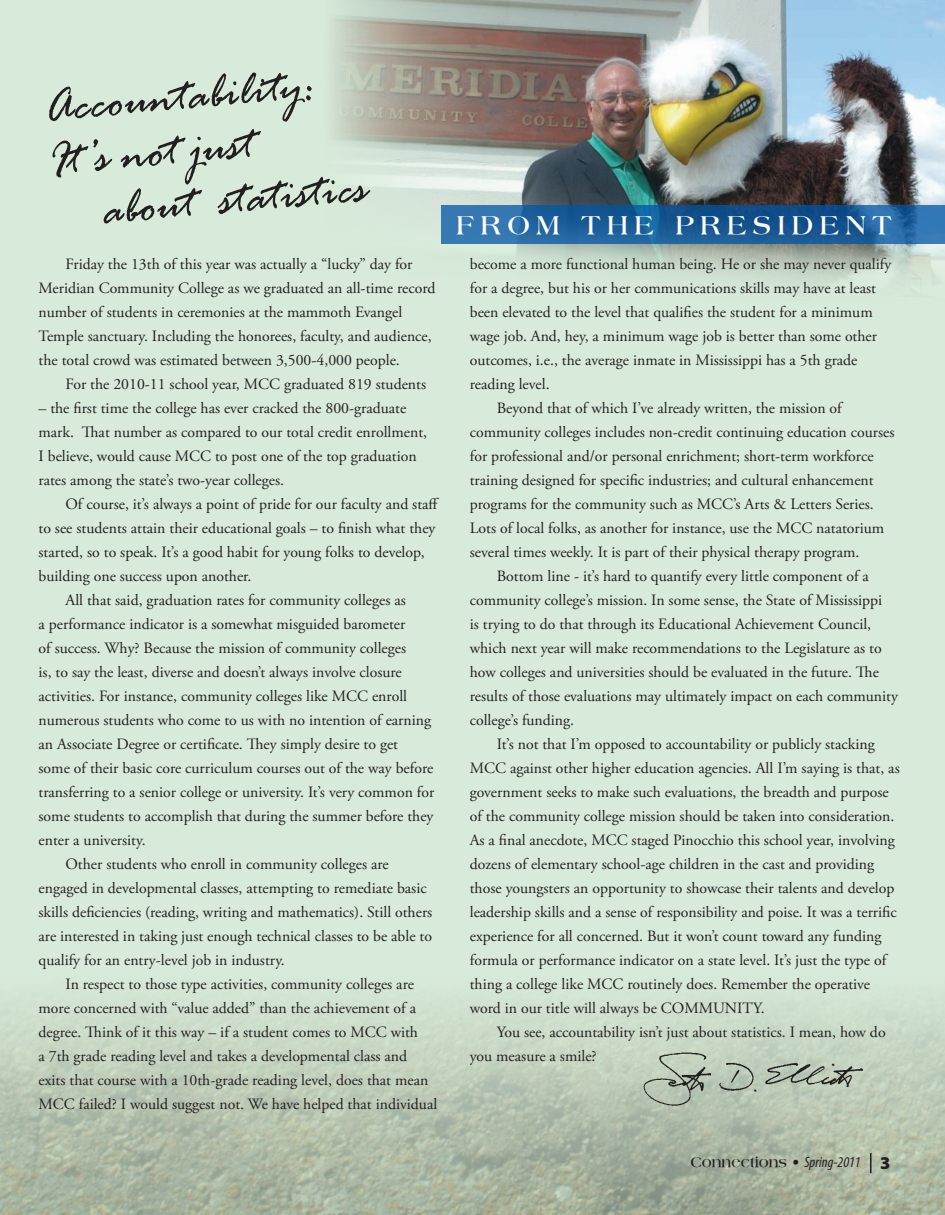
<style>
.page{position:relative;width:945px;height:1215px;background:#d8ebda}
.page>*{position:absolute;margin:0;border:0;box-sizing:border-box;transform-origin:0 0}
.t1{font:italic 49.35px/53.6px "Rage";color:#231f20}
.t2{font:700 27.15px "Americana";letter-spacing:.23em;color:#fff}
.t3{font:15.75px/24px "Adobe Garamond Pro";color:#231f20}
.t4{font:700 15px "Americana";color:#231f20}
.s1{font-family:"Myriad Pro";font-weight:400;font-style:italic;font-stretch:condensed}
.s2{font-family:"Myriad Pro";font-weight:900;font-size:18px}
</style>
<div class="page">
<img style="left:0;top:998px;width:945px;height:217px">
<hr style="left:870px;top:1153px;width:2px;height:20px;background:#231f20">
<img style="left:330px;top:0;width:615px;height:286px">
<svg style="left:441px;top:206px;width:504px;height:38px;background:#1f619c"></svg>
<img style="left:628px;top:1027px;width:247px;height:87px">
<h1 class="t1" style="left:42px;top:86px;width:273px;rotate:-5deg">Accountability:<br>It’s not just</h1>
<h1 class="t1" style="left:100px;top:188px;width:267px;rotate:-5deg">about statistics</h1>
<p class="t3" style="left:39px;top:253px;width:398px;text-indent:27px">Friday the 13th of this year was actually a “lucky” day for Meridian Community College as we graduated an all-time record number of students in ceremonies at the mammoth Evangel Temple sanctuary. Including the honorees, faculty, and audience, the total crowd was estimated between 3,500-4,000 people.</p>
<p class="t3" style="left:66px;top:373px;width:362px">For the 2010-11 school year, MCC graduated 819 students</p>
<p class="t3" style="left:39px;top:397px;width:390px">– the first time the college has ever cracked the 800-graduate mark. That number as compared to our total credit enrollment, I believe, would cause MCC to post one of the top graduation rates among the state’s two-year colleges.</p>
<p class="t3" style="left:66px;top:493px;width:375px">Of course, it’s always a point of pride for our faculty and staff</p>
<p class="t3" style="left:39px;top:517px;width:398px">to see students attain their educational goals – to finish what they</p>
<p class="t3" style="left:39px;top:541px;width:388px">started, so to speak. It’s a good habit for young folks to develop,</p>
<p class="t3" style="left:39px;top:565px;width:214px">building one success upon another.</p>
<p class="t3" style="left:66px;top:589px;width:342px">All that said, graduation rates for community colleges as</p>
<p class="t3" style="left:39px;top:613px;width:368px">a performance indicator is a somewhat misguided barometer</p>
<p class="t3" style="left:39px;top:637px;width:369px">of success. Why? Because the mission of community colleges</p>
<p class="t3" style="left:39px;top:661px;width:365px">is, to say the least, diverse and doesn’t always involve closure</p>
<p class="t3" style="left:39px;top:685px;width:370px">activities. For instance, community colleges like MCC enroll</p>
<p class="t3" style="left:39px;top:709px;width:394px">numerous students who come to us with no intention of earning</p>
<p class="t3" style="left:39px;top:733px;width:361px">an Associate Degree or certificate. They simply desire to get</p>
<p class="t3" style="left:39px;top:757px;width:396px">some of their basic core curriculum courses out of the way before</p>
<p class="t3" style="left:39px;top:781px;width:397px">transferring to a senior college or university. It’s very common for</p>
<p class="t3" style="left:39px;top:805px;width:396px">some students to accomplish that during the summer before they</p>
<p class="t3" style="left:39px;top:829px;width:109px">enter a university.</p>
<p class="t3" style="left:66px;top:853px;width:325px">Other students who enroll in community colleges are</p>
<p class="t3" style="left:39px;top:877px;width:390px">engaged in developmental classes, attempting to remediate basic</p>
<p class="t3" style="left:39px;top:901px;width:395px">skills deficiencies (reading, writing and mathematics). Still others</p>
<p class="t3" style="left:39px;top:925px;width:395px">are interested in taking just enough technical classes to be able to</p>
<p class="t3" style="left:39px;top:949px;width:248px">qualify for an entry-level job in industry.</p>
<p class="t3" style="left:66px;top:973px;width:350px">In respect to those type activities, community colleges are</p>
<p class="t3" style="left:39px;top:997px;width:379px">more concerned with “value added” than the achievement of a</p>
<p class="t3" style="left:39px;top:1021px;width:381px">degree. Think of it this way – if a student comes to MCC with</p>
<p class="t3" style="left:39px;top:1045px;width:370px">a 7th grade reading level and takes a developmental class and</p>
<p class="t3" style="left:39px;top:1069px;width:391px">exits that course with a 10th-grade reading level, does that mean</p>
<p class="t3" style="left:39px;top:1093px;width:400px">MCC failed? I would suggest not. We have helped that individual</p>
<h2 class="t2" style="left:456px;top:210px;width:437px">FROM THE PRESIDENT</h2>
<p class="t3" style="left:470px;top:253px;width:423px">become a more functional human being. He or she may never qualify</p>
<p class="t3" style="left:470px;top:277px;width:408px">for a degree, but his or her communications skills may have at least</p>
<p class="t3" style="left:470px;top:301px;width:404px">been elevated to the level that qualifies the student for a minimum</p>
<p class="t3" style="left:470px;top:325px;width:409px">wage job. And, hey, a minimum wage job is better than some other</p>
<p class="t3" style="left:470px;top:349px;width:389px">outcomes, i.e., the average inmate in Mississippi has a 5th grade</p>
<p class="t3" style="left:470px;top:373px;width:81px">reading level.</p>
<p class="t3" style="left:497px;top:397px;width:346px">Beyond that of which I’ve already written, the mission of</p>
<p class="t3" style="left:470px;top:421px;width:426px">community colleges includes non-credit continuing education courses</p>
<p class="t3" style="left:470px;top:445px;width:405px">for professional and/or personal enrichment; short-term workforce</p>
<p class="t3" style="left:470px;top:469px;width:405px">training designed for specific industries; and cultural enhancement</p>
<p class="t3" style="left:470px;top:493px;width:406px">programs for the community such as MCC’s Arts &amp; Letters Series.</p>
<p class="t3" style="left:470px;top:517px;width:416px">Lots of local folks, as another for instance, use the MCC natatorium</p>
<p class="t3" style="left:470px;top:541px;width:391px">several times weekly. It is part of their physical therapy program.</p>
<p class="t3" style="left:497px;top:565px;width:374px">Bottom line - it’s hard to quantify every little component of a</p>
<p class="t3" style="left:470px;top:589px;width:414px">community college’s mission. In some sense, the State of Mississippi</p>
<p class="t3" style="left:470px;top:613px;width:403px">is trying to do that through its Educational Achievement Council,</p>
<p class="t3" style="left:470px;top:637px;width:413px">which next year will make recommendations to the Legislature as to</p>
<p class="t3" style="left:470px;top:661px;width:411px">how colleges and universities should be evaluated in the future. The</p>
<p class="t3" style="left:470px;top:685px;width:430px">results of those evaluations may ultimately impact on each community</p>
<p class="t3" style="left:470px;top:709px;width:106px">college’s funding.</p>
<p class="t3" style="left:497px;top:733px;width:379px">It’s not that I’m opposed to accountability or publicly stacking</p>
<p class="t3" style="left:470px;top:757px;width:431px">MCC against other higher education agencies. All I’m saying is that, as</p>
<p class="t3" style="left:470px;top:781px;width:420px">government seeks to make such evaluations, the breadth and purpose</p>
<p class="t3" style="left:470px;top:805px;width:426px">of the community college mission should be taken into consideration.</p>
<p class="t3" style="left:470px;top:829px;width:427px">As a final anecdote, MCC staged Pinocchio this school year, involving</p>
<p class="t3" style="left:470px;top:853px;width:406px">dozens of elementary school-age children in the cast and providing</p>
<p class="t3" style="left:470px;top:877px;width:426px">those youngsters an opportunity to showcase their talents and develop</p>
<p class="t3" style="left:470px;top:901px;width:428px">leadership skills and a sense of responsibility and poise. It was a terrific</p>
<p class="t3" style="left:470px;top:925px;width:413px">experience for all concerned. But it won’t count toward any funding</p>
<p class="t3" style="left:470px;top:949px;width:418px">formula or performance indicator on a state level. It’s just the type of</p>
<p class="t3" style="left:470px;top:973px;width:402px">thing a college like MCC routinely does. Remember the operative</p>
<p class="t3" style="left:470px;top:997px;width:296px">word in our title will always be COMMUNITY.</p>
<p class="t3" style="left:497px;top:1021px;width:390px">You see, accountability isn’t just about statistics. I mean, how do</p>
<p class="t3" style="left:470px;top:1045px;width:128px">you measure a smile?</p>
<p class="t4" style="left:691px;top:1153px;width:201px">CONNECTIONS • <span class="s1">Spring-2011</span> <span class="s2">3</span></p>
</div>
